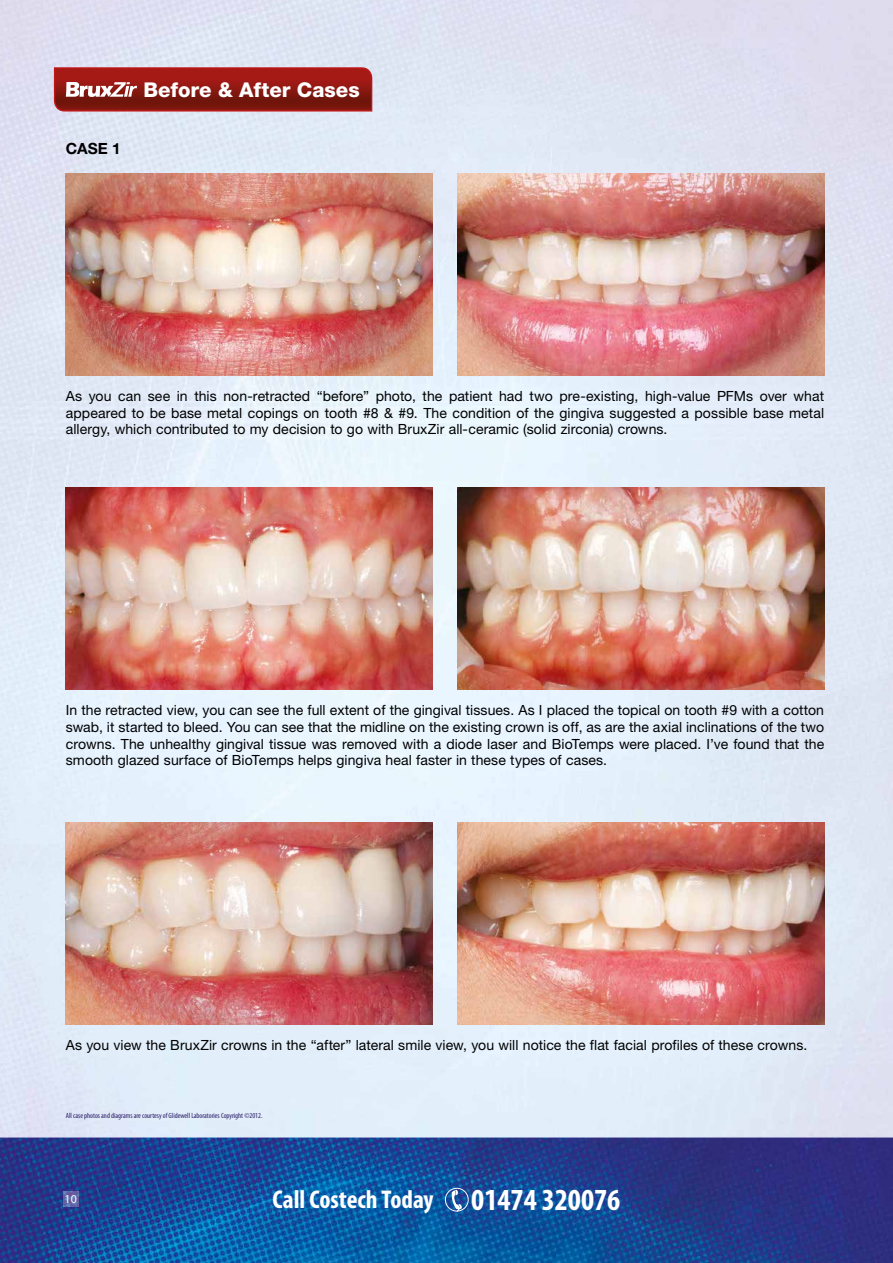
<style>
.page{position:relative;width:893px;height:1263px;background:#fff}
.page>*{position:absolute;margin:0;border:0;box-sizing:border-box;transform-origin:0 0}
.t1{font:700 condensed 25.8px "Myriad Pro";color:#fff}
.t2{font:800 20.4px "Helvetica Neue LT Std";color:#fff}
.t3{font:700 15.45px "Helvetica Neue LT Std";color:#000}
.t4{font:14.1px/16.8px "Helvetica Neue LT Std";letter-spacing:.005em;color:#000;text-align:justify}
.t5{font:12px "Myriad Pro";color:#fff}
.t6{font:condensed 7.5px "Myriad Pro";color:#281d67}
.s1{font-size:30.75px}
</style>
<div class="page">
<img style="left:0;top:0;width:893px;height:1263px">
<img style="left:64px;top:1192px;width:15px;height:14px">
<svg style="left:444px;top:1187px;width:25px;height:25px"></svg>
<img style="left:66px;top:173px;width:366px;height:202px">
<img style="left:458px;top:173px;width:366px;height:202px">
<img style="left:66px;top:487px;width:366px;height:203px">
<img style="left:458px;top:487px;width:366px;height:203px">
<img style="left:66px;top:823px;width:366px;height:202px">
<img style="left:458px;top:823px;width:366px;height:202px">
<svg style="left:53px;top:67px;width:320px;height:45px;background:#972520"></svg>
<p class="t3" style="left:66px;top:139px;width:56px">CASE 1</p>
<h2 class="t2" style="left:143px;top:78px;width:218px">Before &amp; After Cases</h2>
<p class="t4" style="left:66px;top:387px;width:760px">As you can see in this non-retracted “before” photo, the patient had two pre-existing, high-value PFMs over what appeared to be base metal copings on tooth #8 &amp; #9. The condition of the gingiva suggested a possible base metal allergy, which contributed to my decision to go with BruxZir all-ceramic (solid zirconia) crowns.</p>
<p class="t4" style="left:66px;top:701px;width:760px">In the retracted view, you can see the full extent of the gingival tissues. As I placed the topical on tooth #9 with a cotton swab, it started to bleed. You can see that the midline on the existing crown is off, as are the axial inclinations of the two crowns. The unhealthy gingival tissue was removed with a diode laser and BioTemps were placed. I’ve found that the smooth glazed surface of BioTemps helps gingiva heal faster in these types of cases.</p>
<p class="t4" style="left:66px;top:1036px;width:743px">As you view the BruxZir crowns in the “after” lateral smile view, you will notice the flat facial profiles of these crowns.</p>
<p class="t6" style="left:66px;top:1111px;width:198px">All case photos and diagrams are courtesy of Glidewell Laboratories Copyright ©2012.</p>
<p class="t5" style="left:65px;top:1191px;width:14px">10</p>
<h1 class="t1" style="left:273px;top:1183px;width:349px">Call Costech Today <span class="s1">01474 320076</span></h1>
</div>
